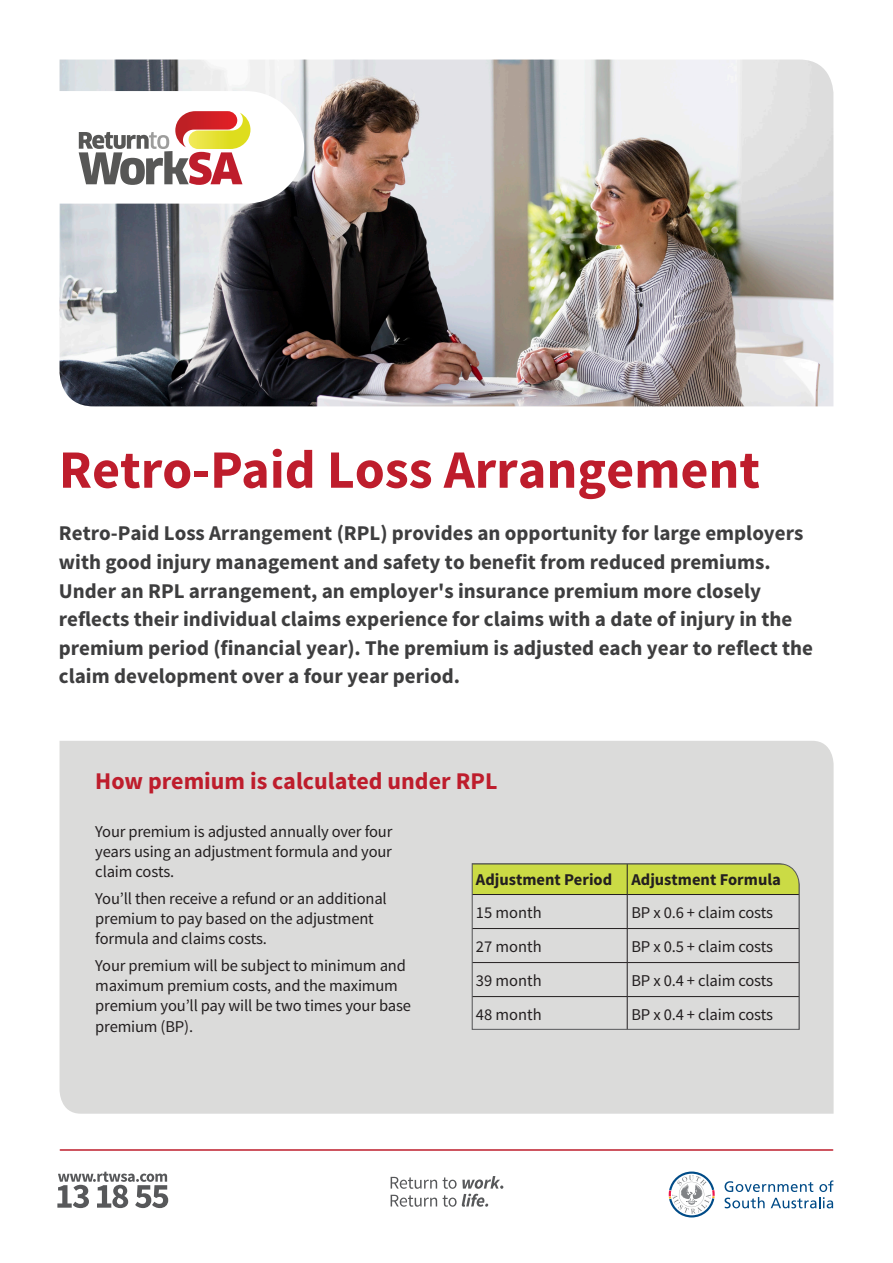
<style>
.page{position:relative;width:893px;height:1263px;background:#fff}
.page>*{position:absolute;margin:0;border:0;box-sizing:border-box;transform-origin:0 0}
.Subheads{font:700 54px "Source Sans Pro";color:#be1d2c}
.Body_copy{font:700 24px "Source Sans Pro";color:#be1d2c}
.Subheads-2{font:700 21px/28.7px "Source Sans Pro";color:#3e3e3f}
.Body_copy-2{font:16.5px/20.2px "Source Sans Pro";letter-spacing:-.01em;color:#231f20}
.Copy{font:16.5px "Source Sans Pro";letter-spacing:-.01em;color:#231f20}
.Body_copy-3{font:700 16.5px "Source Sans Pro";color:#231f20}
</style>
<div class="page">
<img style="left:60px;top:60px;width:773px;height:346px">
<hr style="left:60px;top:1149px;width:773px;height:2px;background:#be1d2c">
<svg style="left:57px;top:1172px;width:111px;height:36px"></svg>
<svg style="left:725px;top:1180px;width:108px;height:28px"></svg>
<svg style="left:669px;top:1171px;width:46px;height:46px"></svg>
<svg style="left:391px;top:1176px;width:112px;height:31px"></svg>
<svg style="left:60px;top:91px;width:244px;height:113px"></svg>
<div style="left:60px;top:741px;width:774px;height:373px;background:#dbdbda"></div>
<svg style="left:472px;top:863px;width:328px;height:167px;background:#d0d3b8"></svg>
<p class="Subheads" style="left:59px;top:435px;width:703px">Retro-Paid Loss Arrangement</p>
<p class="Subheads-2" style="left:59px;top:520px;width:756px">Retro-Paid Loss Arrangement (RPL) provides an opportunity for large employers with good injury management and safety to benefit from reduced premiums.<br>Under an RPL arrangement, an employer's insurance premium more closely reflects their individual claims experience for claims with a date of injury in the premium period (financial year). The premium is adjusted each year to reflect the claim development over a four year period.</p>
<p class="Body_copy" style="left:95px;top:765px;width:404px">How premium is calculated under RPL</p>
<p class="Body_copy-2" style="left:95px;top:821px;width:299px;text-align:justify">Your premium is adjusted annually over four years using an adjustment formula and your claim costs.</p>
<p class="Body_copy-2" style="left:95px;top:888px;width:293px">You’ll then receive a refund or an additional premium to pay based on the adjustment formula and claims costs.</p>
<p class="Body_copy-2" style="left:95px;top:955px;width:317px">Your premium will be subject to minimum and maximum premium costs, and the maximum premium you’ll pay will be two times your base premium (BP).</p>
<p class="Body_copy-3" style="left:476px;top:869px;width:138px">Adjustment Period</p>
<p class="Body_copy-3" style="left:631px;top:869px;width:151px">Adjustment Formula</p>
<p class="Body_copy-2" style="left:476px;top:902px;width:67px">15 month</p>
<p class="Copy" style="left:631px;top:902px;width:143px">BP x 0.6 + claim costs</p>
<p class="Body_copy-2" style="left:476px;top:936px;width:67px">27 month</p>
<p class="Copy" style="left:631px;top:936px;width:143px">BP x 0.5 + claim costs</p>
<p class="Body_copy-2" style="left:476px;top:970px;width:67px">39 month</p>
<p class="Copy" style="left:631px;top:970px;width:143px">BP x 0.4 + claim costs</p>
<p class="Body_copy-2" style="left:476px;top:1004px;width:67px">48 month</p>
<p class="Copy" style="left:631px;top:1004px;width:143px">BP x 0.4 + claim costs</p>
</div>
